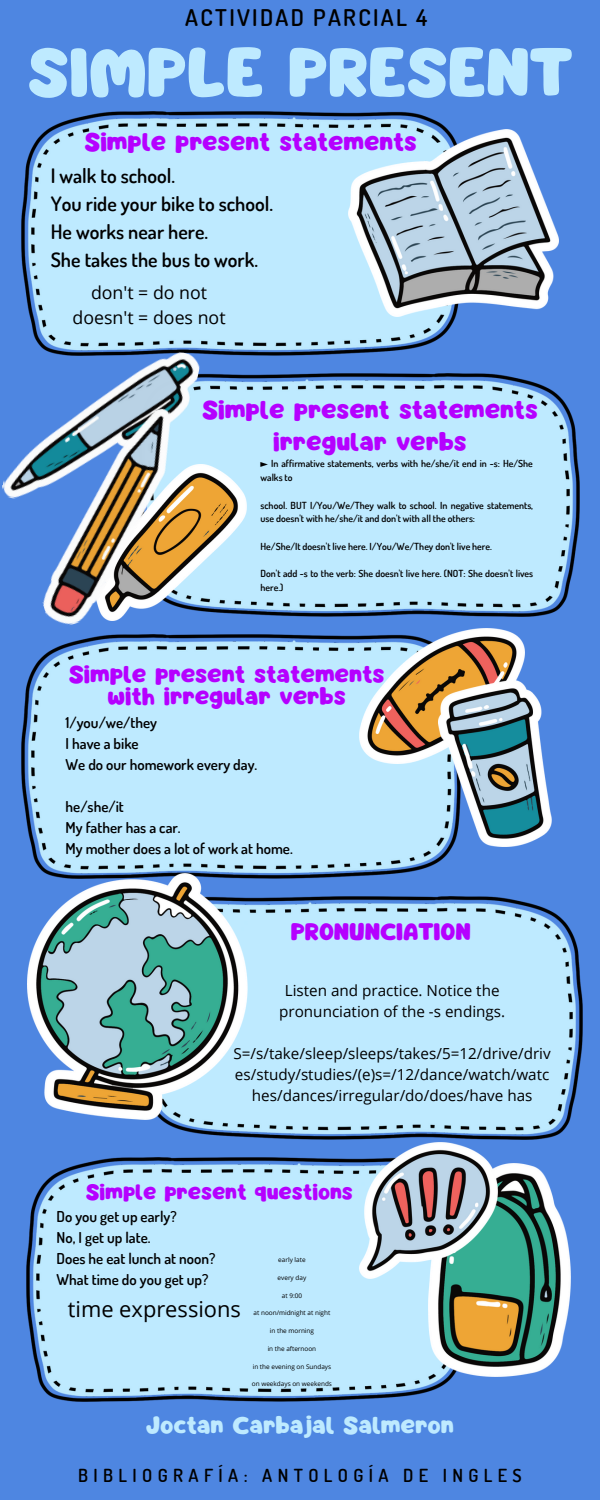
<style>
.page{position:relative;width:600px;height:1500px;background:#4e86e1}
.page>*{position:absolute;margin:0;border:0;box-sizing:border-box;transform-origin:0 0}
.t1{font:60px "Mango";color:#beeaff}
.t2{font:23.2px/32.2px "Mango";color:#b500ff;text-align:center}
.t3{font:23px "Mango";color:#b500ff}
.t4{font:600 23px "Dosis";letter-spacing:.1em;color:#000}
.t5{font:22px "Mango";color:#beeaff}
.t6{font:21.9px "Open Sans";color:#000}
.t7{font:21.8px/21.5px "Mango";color:#b500ff;text-align:center}
.t8{font:21.1px "Mango";color:#b500ff}
.t9{font:600 19.9px/27.9px "Dosis";color:#000}
.t10{font:19.9px "Mango";color:#b500ff}
.t11{font:600 18px "Dosis";letter-spacing:.3em;color:#000}
.t12{font:17.8px/24.6px "Open Sans";color:#000;text-align:center}
.t13{font:15.2px/21.1px "Open Sans";color:#000;text-align:center}
.t14{font:600 15px/21px "Dosis";color:#000}
.t15{font:600 9.8px/13.7px "Dosis";color:#000}
.t16{font:6.4px "Open Sans";color:#000}
.s1{font-family:"DejaVu Sans";font-weight:400}
</style>
<div class="page">
<img style="left:202px;top:373px;width:378px;height:244px">
<img style="left:142px;top:896px;width:440px;height:244px">
<img style="left:21px;top:635px;width:432px;height:243px">
<img style="left:26px;top:1158px;width:427px;height:243px">
<img style="left:27px;top:873px;width:220px;height:246px">
<img style="left:359px;top:629px;width:165px;height:135px">
<img style="left:439px;top:681px;width:112px;height:165px">
<img style="left:219px;top:464px;width:28px;height:153px">
<img style="left:21px;top:112px;width:435px;height:243px">
<img style="left:21px;top:322px;width:181px;height:85px">
<img style="left:2px;top:407px;width:217px;height:218px">
<img style="left:349px;top:130px;width:209px;height:187px">
<img style="left:428px;top:1163px;width:143px;height:214px">
<img style="left:359px;top:1143px;width:139px;height:135px">
<h3 class="t4" style="left:185px;top:3px;width:244px">ACTIVIDAD PARCIAL 4</h3>
<h1 class="t1" style="left:27px;top:46px;width:547px">SIMPLE PRESENT</h1>
<h3 class="t3" style="left:84px;top:132px;width:334px">Simple present statements</h3>
<h3 class="t9" style="left:51px;top:161px;width:224px">I walk to school.<br>You ride your bike to school.<br>He works near here.<br>She takes the bus to work.</h3>
<h3 class="t12" style="left:73px;top:280px;width:155px">don't = do not doesn't = does not</h3>
<h2 class="t2" style="left:202px;top:395px;width:337px">Simple present statements irregular verbs</h2>
<p class="t15" style="left:261px;top:457px;width:274px"><span class="s1">►</span> In affirmative statements, verbs with he/she/it end in -s: He/She walks to</p>
<p class="t15" style="left:261px;top:498px;width:274px">school. BUT I/You/We/They walk to school. In negative statements, use doesn't with he/she/it and don't with all the others:</p>
<p class="t15" style="left:261px;top:539px;width:233px">He/She/It doesn't live here. I/You/We/They don't live here.</p>
<p class="t15" style="left:261px;top:566px;width:274px">Don't add -s to the verb: She doesn't live here. (NOT: She doesn't lives here.)</p>
<h3 class="t7" style="left:69px;top:665px;width:317px">Simple present statements with irregular verbs</h3>
<h3 class="t14" style="left:66px;top:712px;width:193px">1/you/we/they<br>I have a bike<br>We do our homework every day.</h3>
<h3 class="t14" style="left:66px;top:796px;width:229px">he/she/it<br>My father has a car.<br>My mother does a lot of work at home.</h3>
<h3 class="t8" style="left:291px;top:922px;width:181px">PRONUNCIATION</h3>
<h3 class="t13" style="left:279px;top:980px;width:228px">Listen and practice. Notice the pronunciation of the -s endings.</h3>
<h3 class="t13" style="left:234px;top:1043px;width:319px">S=/s/take/sleep/sleeps/takes/5=12/drive/driv es/study/studies/(e)s=/12/dance/watch/watc hes/dances/irregular/do/does/have has</h3>
<h3 class="t10" style="left:86px;top:1184px;width:269px">Simple present questions</h3>
<h3 class="t14" style="left:57px;top:1206px;width:161px">Do you get up early?<br>No, I get up late.<br>Does he eat lunch at noon?<br>What time do you get up?</h3>
<p class="t16" style="left:278px;top:1255px;width:29px">early late</p>
<p class="t16" style="left:278px;top:1273px;width:30px">every day</p>
<p class="t16" style="left:282px;top:1291px;width:22px">at 9:00</p>
<p class="t16" style="left:254px;top:1308px;width:78px">at noon/midnight at night</p>
<p class="t16" style="left:270px;top:1326px;width:46px">in the morning</p>
<p class="t16" style="left:268px;top:1344px;width:50px">in the afternoon</p>
<p class="t16" style="left:253px;top:1362px;width:80px">in the evening on Sundays</p>
<p class="t16" style="left:252px;top:1379px;width:82px">on weekdays on weekends</p>
<h3 class="t6" style="left:68px;top:1294px;width:175px">time expressions</h3>
<h3 class="t5" style="left:146px;top:1416px;width:310px">Joctan Carbajal Salmeron</h3>
<h3 class="t11" style="left:78px;top:1463px;width:445px">BIBLIOGRAFÍA: ANTOLOGÍA DE INGLES</h3>
</div>
